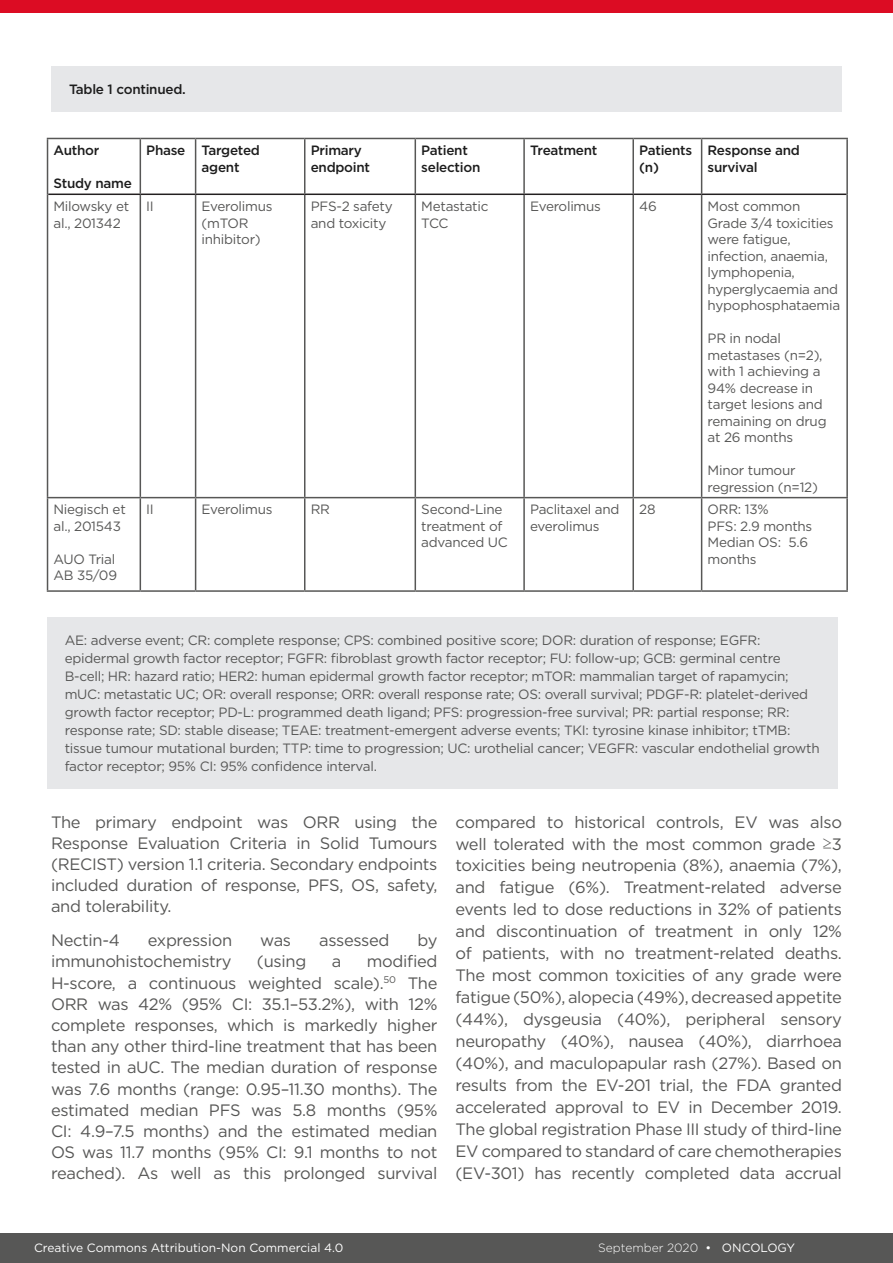
<style>
.page{position:relative;width:893px;height:1263px;background:#fff}
.page>*{position:absolute;margin:0;border:0;box-sizing:border-box;transform-origin:0 0}
.Body_Text{font:16.5px/22px "Gotham";letter-spacing:-.02em;color:#575756;text-align:justify}
.Figure_Table_Box_Des{font:13.5px/18px "Gotham";letter-spacing:-.02em;color:#575756}
.Body_Text-2{font:13.5px/16.5px "Gotham";letter-spacing:-.02em;color:#575756}
.Body_Text-3{font:500 13.5px/16.5px "Gotham";letter-spacing:-.02em;color:#1d1d1d}
.t1{font:12px "Gotham";color:#fff}
.t2{font:300 12px "Gotham";color:#fff}
.s1{font-family:"Courier New"}
.s2{font-weight:400}
</style>
<div class="page">
<div style="left:0;top:0;width:893px;height:13px;background:#dc0c23"></div>
<div style="left:0;top:1233px;width:893px;height:30px;background:#575756"></div>
<div style="left:51px;top:67px;width:791px;height:45px;background:#e6e7e9"></div>
<hr style="left:47px;top:138px;width:93px;height:1px;background:#575756">
<hr style="left:47px;top:139px;width:1px;height:55px;background:#575756">
<hr style="left:140px;top:138px;width:56px;height:1px;background:#575756">
<hr style="left:140px;top:139px;width:1px;height:55px;background:#575756">
<hr style="left:196px;top:138px;width:109px;height:1px;background:#575756">
<hr style="left:195px;top:139px;width:1px;height:55px;background:#575756">
<hr style="left:305px;top:138px;width:110px;height:1px;background:#575756">
<hr style="left:304px;top:139px;width:1px;height:55px;background:#575756">
<hr style="left:415px;top:138px;width:109px;height:1px;background:#575756">
<hr style="left:415px;top:139px;width:1px;height:55px;background:#575756">
<hr style="left:524px;top:138px;width:109px;height:1px;background:#575756">
<hr style="left:523px;top:139px;width:2px;height:55px;background:#575756">
<hr style="left:633px;top:138px;width:69px;height:1px;background:#575756">
<hr style="left:632px;top:139px;width:2px;height:55px;background:#575756">
<hr style="left:702px;top:138px;width:146px;height:1px;background:#575756">
<hr style="left:701px;top:139px;width:1px;height:55px;background:#575756">
<hr style="left:846px;top:139px;width:2px;height:55px;background:#575756">
<hr style="left:47px;top:194px;width:1px;height:303px;background:#575756">
<hr style="left:140px;top:195px;width:1px;height:302px;background:#575756">
<hr style="left:195px;top:195px;width:1px;height:302px;background:#575756">
<hr style="left:304px;top:195px;width:1px;height:302px;background:#575756">
<hr style="left:415px;top:195px;width:1px;height:302px;background:#575756">
<hr style="left:523px;top:195px;width:2px;height:302px;background:#575756">
<hr style="left:632px;top:195px;width:2px;height:302px;background:#575756">
<hr style="left:701px;top:195px;width:1px;height:302px;background:#575756">
<hr style="left:846px;top:194px;width:2px;height:303px;background:#575756">
<hr style="left:47px;top:497px;width:93px;height:1px;background:#575756">
<hr style="left:47px;top:498px;width:1px;height:92px;background:#575756">
<hr style="left:140px;top:497px;width:56px;height:1px;background:#575756">
<hr style="left:140px;top:498px;width:1px;height:92px;background:#575756">
<hr style="left:196px;top:497px;width:109px;height:1px;background:#575756">
<hr style="left:195px;top:498px;width:1px;height:92px;background:#575756">
<hr style="left:305px;top:497px;width:110px;height:1px;background:#575756">
<hr style="left:304px;top:498px;width:1px;height:92px;background:#575756">
<hr style="left:415px;top:497px;width:109px;height:1px;background:#575756">
<hr style="left:415px;top:498px;width:1px;height:92px;background:#575756">
<hr style="left:524px;top:497px;width:109px;height:1px;background:#575756">
<hr style="left:523px;top:498px;width:2px;height:92px;background:#575756">
<hr style="left:633px;top:497px;width:69px;height:1px;background:#575756">
<hr style="left:632px;top:498px;width:2px;height:92px;background:#575756">
<hr style="left:702px;top:497px;width:146px;height:1px;background:#575756">
<hr style="left:701px;top:498px;width:1px;height:92px;background:#575756">
<hr style="left:846px;top:498px;width:2px;height:92px;background:#575756">
<hr style="left:47px;top:590px;width:93px;height:2px;background:#575756">
<hr style="left:140px;top:590px;width:56px;height:2px;background:#575756">
<hr style="left:196px;top:590px;width:109px;height:2px;background:#575756">
<hr style="left:305px;top:590px;width:110px;height:2px;background:#575756">
<hr style="left:415px;top:590px;width:109px;height:2px;background:#575756">
<hr style="left:524px;top:590px;width:109px;height:2px;background:#575756">
<hr style="left:633px;top:590px;width:69px;height:2px;background:#575756">
<hr style="left:702px;top:590px;width:146px;height:2px;background:#575756">
<hr style="left:48px;top:194px;width:92px;height:1px;background:#231f20">
<hr style="left:140px;top:194px;width:56px;height:1px;background:#231f20">
<hr style="left:196px;top:194px;width:109px;height:1px;background:#231f20">
<hr style="left:305px;top:194px;width:110px;height:1px;background:#231f20">
<hr style="left:415px;top:194px;width:109px;height:1px;background:#231f20">
<hr style="left:524px;top:194px;width:109px;height:1px;background:#231f20">
<hr style="left:633px;top:194px;width:69px;height:1px;background:#231f20">
<hr style="left:702px;top:194px;width:144px;height:1px;background:#231f20">
<div style="left:47px;top:617px;width:791px;height:172px;background:#e6e7e9"></div>
<p class="Body_Text-3" style="left:69px;top:81px;width:118px">Table 1 continued.</p>
<p class="Body_Text-3" style="left:54px;top:142px;width:47px">Author</p>
<p class="Body_Text-3" style="left:54px;top:175px;width:80px">Study name</p>
<p class="Body_Text-3" style="left:146px;top:142px;width:41px">Phase</p>
<p class="Body_Text-3" style="left:202px;top:142px;width:60px">Targeted agent</p>
<p class="Body_Text-3" style="left:311px;top:142px;width:61px">Primary endpoint</p>
<p class="Body_Text-3" style="left:421px;top:142px;width:61px">Patient selection</p>
<p class="Body_Text-3" style="left:530px;top:142px;width:69px">Treatment</p>
<p class="Body_Text-3" style="left:639px;top:142px;width:55px">Patients (n)</p>
<p class="Body_Text-3" style="left:708px;top:142px;width:94px">Response and survival</p>
<p class="Body_Text-2" style="left:54px;top:198px;width:77px">Milowsky et al., 201342</p>
<p class="Body_Text-2" style="left:146px;top:198px;width:9px">II</p>
<p class="Body_Text-2" style="left:202px;top:198px;width:72px">Everolimus (mTOR inhibitor)</p>
<p class="Body_Text-2" style="left:311px;top:198px;width:83px">PFS-2 safety and toxicity</p>
<p class="Body_Text-2" style="left:421px;top:198px;width:69px">Metastatic<br>TCC</p>
<p class="Body_Text-2" style="left:530px;top:198px;width:72px">Everolimus</p>
<p class="Body_Text-2" style="left:639px;top:198px;width:19px">46</p>
<p class="Body_Text-2" style="left:708px;top:198px;width:134px">Most common<br>Grade 3/4 toxicities were fatigue, infection, anaemia, lymphopenia, hyperglycaemia and hypophosphataemia</p>
<p class="Body_Text-2" style="left:708px;top:330px;width:121px">PR in nodal metastases (n=2), with 1 achieving a<br>94% decrease in target lesions and remaining on drug at 26 months</p>
<p class="Body_Text-2" style="left:708px;top:462px;width:112px">Minor tumour regression (n=12)</p>
<p class="Body_Text-2" style="left:54px;top:501px;width:74px">Niegisch et al., 201543</p>
<p class="Body_Text-2" style="left:54px;top:551px;width:65px">AUO Trial<br>AB 35/09</p>
<p class="Body_Text-2" style="left:146px;top:501px;width:9px">II</p>
<p class="Body_Text-2" style="left:202px;top:501px;width:72px">Everolimus</p>
<p class="Body_Text-2" style="left:311px;top:501px;width:21px">RR</p>
<p class="Body_Text-2" style="left:421px;top:501px;width:88px">Second-Line treatment of advanced UC</p>
<p class="Body_Text-2" style="left:530px;top:501px;width:91px">Paclitaxel and everolimus</p>
<p class="Body_Text-2" style="left:639px;top:501px;width:18px">28</p>
<p class="Body_Text-2" style="left:708px;top:501px;width:106px">ORR: 13%<br>PFS: 2.9 months<br>Median OS: 5.6 months</p>
<p class="Figure_Table_Box_Des" style="left:65px;top:631px;width:756px">AE: adverse event; CR: complete response; CPS: combined positive score; DOR: duration of response; EGFR: epidermal growth factor receptor; FGFR: fibroblast growth factor receptor; FU: follow-up; GCB: germinal centre B-cell; HR: hazard ratio; HER2: human epidermal growth factor receptor; mTOR: mammalian target of rapamycin; mUC: metastatic UC; OR: overall response; ORR: overall response rate; OS: overall survival; PDGF-R: platelet-derived growth factor receptor; PD-L: programmed death ligand; PFS: progression-free survival; PR: partial response; RR: response rate; SD: stable disease; TEAE: treatment-emergent adverse events; TKI: tyrosine kinase inhibitor; tTMB: tissue tumour mutational burden; TTP: time to progression; UC: urothelial cancer; VEGFR: vascular endothelial growth factor receptor; 95% CI: 95% confidence interval.</p>
<p class="Body_Text" style="left:51px;top:811px;width:388px;line-height:21.1px">The primary endpoint was ORR using the Response Evaluation Criteria in Solid Tumours (RECIST) version 1.1 criteria. Secondary endpoints included duration of response, PFS, OS, safety, and tolerability.</p>
<p class="Body_Text" style="left:51px;top:929px;width:70px">Nectin-4</p>
<p class="Body_Text" style="left:148px;top:929px;width:86px">expression</p>
<p class="Body_Text" style="left:260px;top:929px;width:32px">was</p>
<p class="Body_Text" style="left:319px;top:929px;width:72px">assessed</p>
<p class="Body_Text" style="left:417px;top:929px;width:21px">by</p>
<p class="Body_Text" style="left:51px;top:950px;width:182px">immunohistochemistry</p>
<p class="Body_Text" style="left:257px;top:950px;width:51px">(using</p>
<p class="Body_Text" style="left:332px;top:950px;width:11px">a</p>
<p class="Body_Text" style="left:51px;top:951px;width:388px;line-height:21.1px;text-indent:316px">modified H-score, a continuous weighted scale).<sup>50</sup> The ORR was 42% (95% CI: 35.1–53.2%), with 12% complete responses, which is markedly higher than any other third-line treatment that has been tested in aUC. The median duration of response was 7.6 months (range: 0.95–11.30 months). The estimated median PFS was 5.8 months (95% CI: 4.9–7.5 months) and the estimated median OS was 11.7 months (95% CI: 9.1 months to not reached). As well as this prolonged survival</p>
<p class="Body_Text" style="left:455px;top:810px;width:388px">compared to historical controls, EV was also well tolerated with the most common grade <span class="s1">≥</span>3 toxicities being neutropenia (8%), anaemia (7%), and fatigue (6%). Treatment-related adverse events led to dose reductions in 32% of patients and discontinuation of treatment in only 12% of patients, with no treatment-related deaths.<br>The most common toxicities of any grade were fatigue (50%), alopecia (49%), decreased appetite (44%), dysgeusia (40%), peripheral sensory neuropathy (40%), nausea (40%), diarrhoea (40%), and maculopapular rash (27%). Based on results from the EV-201 trial, the FDA granted accelerated approval to EV in December 2019.<br>The global registration Phase III study of third-line EV compared to standard of care chemotherapies (EV-301) has recently completed data accrual</p>
<p class="t1" style="left:34px;top:1240px;width:311px">Creative Commons Attribution-Non Commercial 4.0</p>
<p class="t2" style="left:598px;top:1240px;width:198px">September 2020 <span class="s2">• ONCOLOGY</span></p>
</div>
